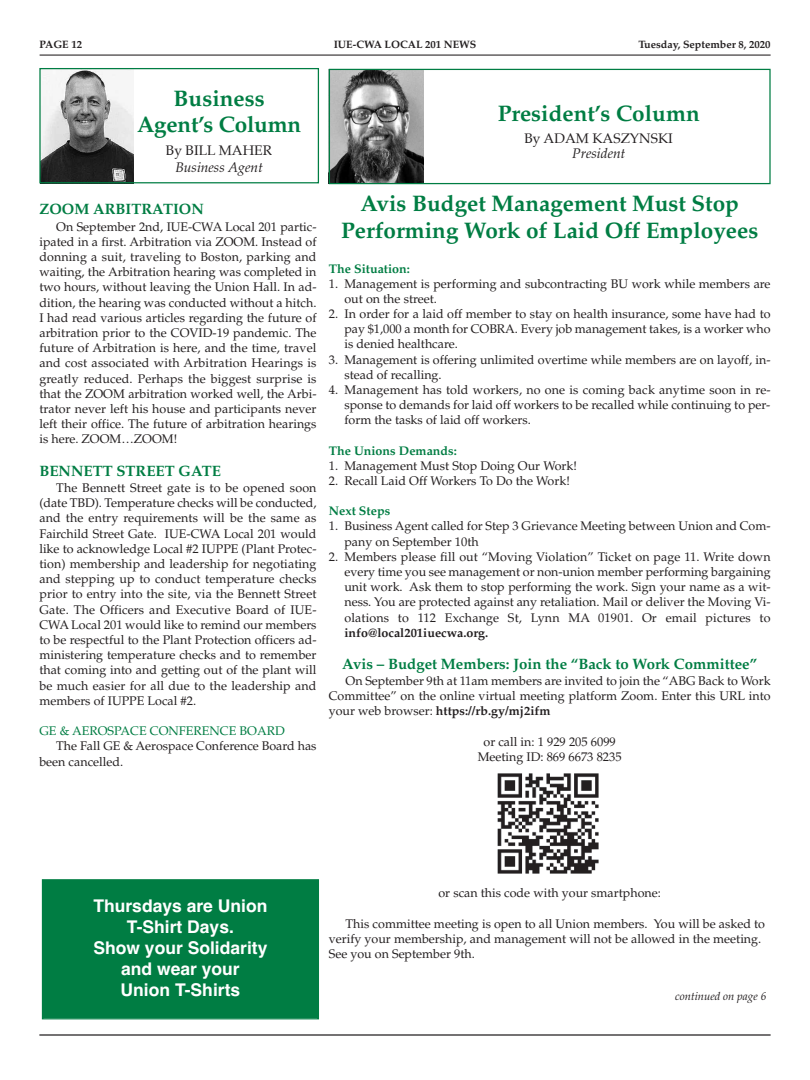
<style>
.page{position:relative;width:810px;height:1080px;background:#fff}
.page>*{position:absolute;margin:0;border:0;box-sizing:border-box;transform-origin:0 0}
.t1{font:700 22.5px/26.1px "Palatino";color:#007d43;text-align:center}
.t2{font:700 17.5px/21px "Helvetica";color:#fff;text-align:center}
.t3{font:700 15px "Palatino";color:#007d43}
.t4{font:13.88px "Palatino";color:#231f20}
.t5{font:italic 13.88px "Palatino";color:#231f20}
.t6{font:12.5px/15.2px "Palatino";color:#231f20;text-align:justify}
.t7{font:700 12.5px "Palatino";color:#007d43}
.t8{font:12.5px "Palatino";color:#007d43}
.t9{font:700 12.5px "Palatino";color:#231f20}
.t10{font:italic 11.25px "Palatino";color:#231f20}
.t11{font:700 10.75px "Palatino";color:#231f20}
.s1{font-weight:700}
</style>
<div class="page">
<hr style="left:39px;top:1034px;width:732px;height:2px;background:#231f20">
<hr style="left:40px;top:55px;width:731px;height:1px;background:#231f20">
<div style="left:43px;top:880px;width:275px;height:138px;background:#007d43"></div>
<div style="left:42px;top:879px;width:277px;height:140px;border:1px solid #007d43"></div>
<img style="left:41px;top:70px;width:92px;height:111px">
<div style="left:39px;top:68px;width:280px;height:115px;border:1px solid #007d43"></div>
<img style="left:331px;top:71px;width:93px;height:111px">
<div style="left:329px;top:69px;width:442px;height:115px;border:1px solid #007d43"></div>
<img style="left:497px;top:773px;width:102px;height:101px">
<p class="t11" style="left:39px;top:39px;width:44px">PAGE 12</p>
<p class="t11" style="left:334px;top:39px;width:144px">IUE-CWA LOCAL 201 NEWS</p>
<p class="t11" style="left:639px;top:39px;width:134px">Tuesday, September 8, 2020</p>
<h1 class="t1" style="left:137px;top:88px;width:166px">Business<br>Agent’s Column</h1>
<p class="t4" style="left:166px;top:143px;width:108px">By BILL MAHER</p>
<p class="t5" style="left:175px;top:162px;width:89px">Business Agent</p>
<p class="t3" style="left:39px;top:203px;width:166px">ZOOM ARBITRATION</p>
<p class="t6" style="left:39px;top:220px;width:279px;text-indent:17px">On September 2nd, IUE-CWA Local 201 partic&shy;ipated in a first. Arbitration via ZOOM. Instead of donning a suit, traveling to Boston, parking and waiting, the Arbitration hearing was completed in two hours, without leaving the Union Hall. In ad&shy;dition, the hearing was conducted without a hitch.<br>I had read various articles regarding the future of arbitration prior to the COVID-19 pandemic. The future of Arbitration is here, and the time, travel and cost associated with Arbitration Hearings is greatly reduced. Perhaps the biggest surprise is that the ZOOM arbitration worked well, the Arbi&shy;trator never left his house and participants never left their office. The future of arbitration hearings is here. ZOOM…ZOOM!</p>
<p class="t3" style="left:39px;top:465px;width:183px">BENNETT STREET GATE</p>
<p class="t6" style="left:39px;top:482px;width:279px;text-indent:17px">The Bennett Street gate is to be opened soon (date TBD). Temperature checks will be conducted, and the entry requirements will be the same as Fairchild Street Gate. IUE-CWA Local 201 would like to acknowledge Local #2 IUPPE (Plant Protec&shy;tion) membership and leadership for negotiating and stepping up to conduct temperature checks prior to entry into the site, via the Bennett Street Gate. The Officers and Executive Board of IUE-CWA Local 201 would like to remind our members to be respectful to the Plant Protection officers ad&shy;ministering temperature checks and to remember that coming into and getting out of the plant will be much easier for all due to the leadership and members of IUPPE Local #2.</p>
<p class="t8" style="left:39px;top:726px;width:247px">GE &amp; AEROSPACE CONFERENCE BOARD</p>
<p class="t6" style="left:39px;top:740px;width:279px;text-indent:17px">The Fall GE &amp; Aerospace Conference Board has been cancelled.</p>
<h1 class="t1" style="left:498px;top:102px;width:203px">President’s Column</h1>
<p class="t4" style="left:524px;top:132px;width:150px">By ADAM KASZYNSKI</p>
<p class="t5" style="left:572px;top:148px;width:55px">President</p>
<h1 class="t1" style="left:341px;top:192px;width:419px;line-height:27px">Avis Budget Management Must Stop<br>Performing Work of Laid Off Employees</h1>
<p class="t7" style="left:329px;top:264px;width:83px">The Situation:</p>
<p class="t6" style="left:344px;top:277px;width:428px;text-indent:-16px">1. Management is performing and subcontracting BU work while members are out on the street.</p>
<p class="t6" style="left:344px;top:308px;width:428px;text-indent:-16px">2. In order for a laid off member to stay on health insurance, some have had to pay $1,000 a month for COBRA. Every job management takes, is a worker who is denied healthcare.</p>
<p class="t6" style="left:344px;top:353px;width:428px;text-indent:-16px">3. Management is offering unlimited overtime while members are on layoff, in&shy;stead of recalling.</p>
<p class="t6" style="left:344px;top:384px;width:428px;text-indent:-16px">4. Management has told workers, no one is coming back anytime soon in re&shy;sponse to demands for laid off workers to be recalled while continuing to per&shy;form the tasks of laid off workers.</p>
<p class="t7" style="left:329px;top:446px;width:130px">The Unions Demands:</p>
<p class="t6" style="left:329px;top:459px;width:250px">1. Management Must Stop Doing Our Work!</p>
<p class="t6" style="left:329px;top:475px;width:243px">2. Recall Laid Off Workers To Do the Work!</p>
<p class="t7" style="left:329px;top:506px;width:63px">Next Steps</p>
<p class="t6" style="left:344px;top:520px;width:428px;text-indent:-16px">1. Business Agent called for Step 3 Grievance Meeting between Union and Com&shy;pany on September 10th</p>
<p class="t6" style="left:344px;top:550px;width:428px;text-indent:-16px">2. Members please fill out “Moving Violation” Ticket on page 11. Write down every time you see management or non-union member performing bargaining unit work. Ask them to stop performing the work. Sign your name as a wit&shy;ness. You are protected against any retaliation. Mail or deliver the Moving Vi&shy;olations to 112 Exchange St, Lynn MA 01901. Or email pictures to</p>
<p class="t9" style="left:344px;top:628px;width:145px">info@local201iuecwa.org.</p>
<p class="t3" style="left:342px;top:658px;width:417px">Avis – Budget Members: Join the “Back to Work Committee”</p>
<p class="t6" style="left:329px;top:675px;width:443px;text-indent:17px">On September 9th at 11am members are invited to join the “ABG Back to Work Committee” on the online virtual meeting platform Zoom. Enter this URL into your web browser: <span class="s1">https://rb.gy/mj2ifm</span></p>
<p class="t6" style="left:478px;top:735px;width:146px;text-align:center">or call in: 1 929 205 6099<br>Meeting ID: 869 6673 8235</p>
<h2 class="t2" style="left:93px;top:896px;width:176px">Thursdays are Union<br>T-Shirt Days.<br>Show your Solidarity and wear your<br>Union T-Shirts</h2>
<p class="t6" style="left:438px;top:887px;width:224px">or scan this code with your smartphone:</p>
<p class="t6" style="left:329px;top:917px;width:438px;text-align:left;text-indent:17px">This committee meeting is open to all Union members. You will be asked to verify your membership, and management will not be allowed in the meeting.<br>See you on September 9th.</p>
<p class="t10" style="left:675px;top:992px;width:93px">continued on page 6</p>
</div>
